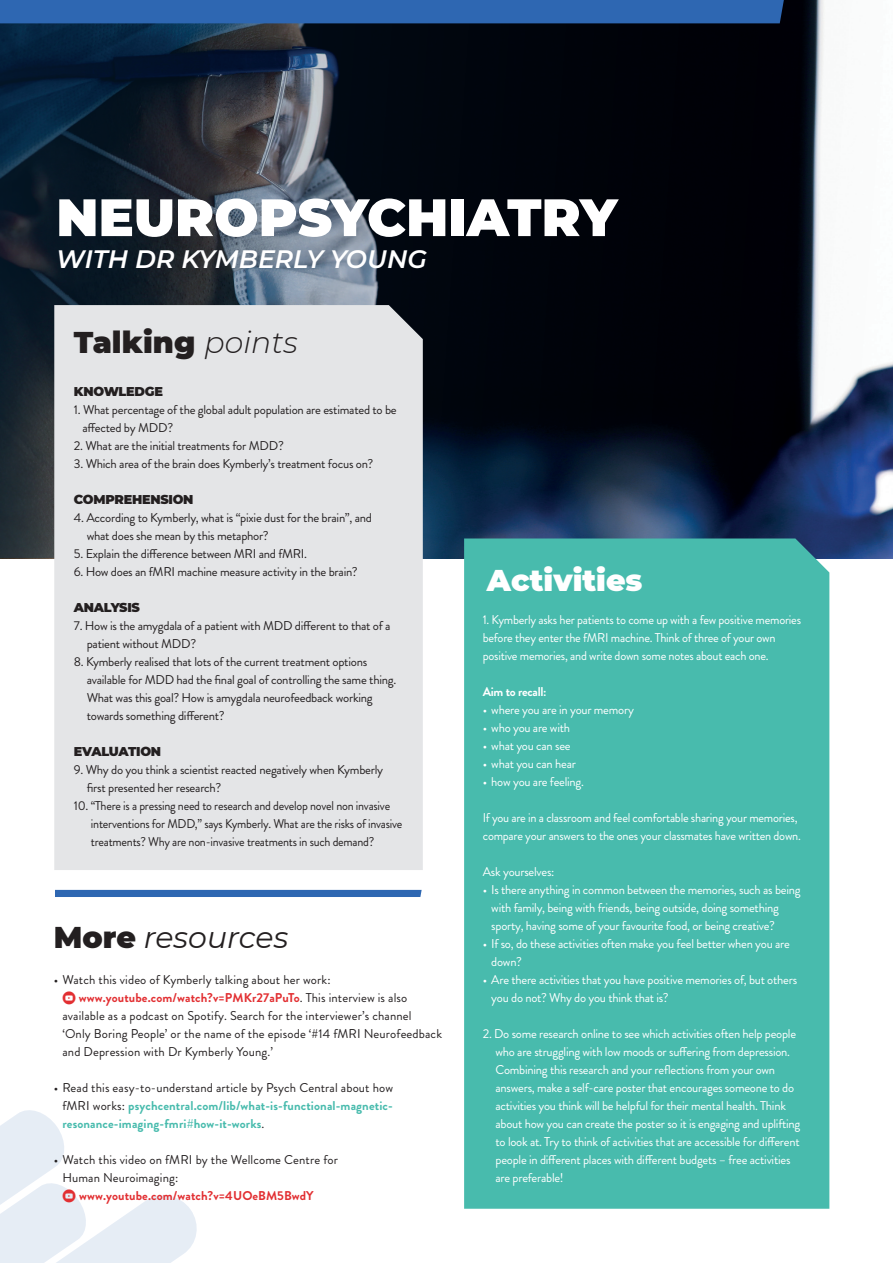
<style>
.page{position:relative;width:893px;height:1263px;background:#fff}
.page>*{position:absolute;margin:0;border:0;box-sizing:border-box;transform-origin:0 0}
.t1{font:900 52.5px "Montserrat";color:#fff}
.t2{font:900 30px "Montserrat";color:#231f20}
.t3{font:italic 30px "Montserrat";color:#231f20}
.t4{font:900 30px "Montserrat";color:#fff}
.t5{font:italic 600 25.2px "Montserrat";color:#fff}
.t6{font:12.75px/18px "Brandon Grotesque";letter-spacing:-.02em;color:#fff}
.t7{font:12.75px/18px "Brandon Grotesque";letter-spacing:-.02em;color:#231f20}
.t8{font:12.75px/18px "Brandon Grotesque";letter-spacing:.01em;color:#231f20}
.t9{font:700 12.75px/18px "Brandon Grotesque";letter-spacing:.01em;color:#48bbad;text-align:justify}
.t10{font:12.75px/18px "Brandon Grotesque";letter-spacing:-.02em;color:#231f20;scale:.95 1}
.t11{font:900 12.75px "Montserrat";letter-spacing:-.02em;color:#231f20}
.t12{font:700 12.75px "Brandon Grotesque";letter-spacing:-.02em;color:#fff}
.s1{font-weight:300;font-style:italic}
.s2{font-weight:900;font-style:normal}
.s3{font-family:"Social Media Circled";color:#e22f32}
.s4{font-weight:700;color:#e22f32}
.s5{font-weight:400;color:#231f20}
</style>
<div class="page">
<svg style="left:0;top:0;width:893px;height:558px;background:#27303c"></svg>
<svg style="left:0;top:1110px;width:197px;height:153px"></svg>
<div style="left:464px;top:538px;width:365px;height:671px;background:#48bbad"></div>
<div style="left:54px;top:305px;width:369px;height:565px;background:#e4e5e7"></div>
<div style="left:55px;top:890px;width:367px;height:7px;background:#2e67b2"></div>
<div style="left:0;top:0;width:784px;height:23px;background:#2e67b2"></div>
<p class="t1" style="left:56px;top:178px;width:563px">NEUROPSYCHIATRY</p>
<p class="t5" style="left:56px;top:241px;width:372px">WITH DR KYMBERLY YOUNG</p>
<p class="t2" style="left:74px;top:319px;width:225px">Talking <span class="s1">points</span></p>
<p class="t11" style="left:74px;top:382px;width:91px">KNOWLEDGE</p>
<p class="t7" style="left:74px;top:401px;width:324px">1. What percentage of the global adult population are estimated to be</p>
<p class="t7" style="left:82px;top:419px;width:92px">affected by MDD?</p>
<p class="t7" style="left:74px;top:437px;width:211px">2. What are the initial treatments for MDD?</p>
<p class="t7" style="left:74px;top:455px;width:301px">3. Which area of the brain does Kymberly’s treatment focus on?</p>
<p class="t11" style="left:74px;top:490px;width:121px">COMPREHENSION</p>
<p class="t7" style="left:74px;top:509px;width:300px">4. According to Kymberly, what is “pixie dust for the brain”, and</p>
<p class="t7" style="left:87px;top:527px;width:184px">what does she mean by this metaphor?</p>
<p class="t7" style="left:74px;top:545px;width:235px">5. Explain the difference between MRI and fMRI.</p>
<p class="t7" style="left:74px;top:563px;width:285px">6. How does an fMRI machine measure activity in the brain?</p>
<p class="t11" style="left:74px;top:598px;width:68px">ANALYSIS</p>
<p class="t7" style="left:74px;top:617px;width:318px">7. How is the amygdala of a patient with MDD different to that of a</p>
<p class="t7" style="left:87px;top:635px;width:111px">patient without MDD?</p>
<p class="t7" style="left:74px;top:653px;width:295px">8. Kymberly realised that lots of the current treatment options</p>
<p class="t7" style="left:87px;top:671px;width:311px">available for MDD had the final goal of controlling the same thing.<br>What was this goal? How is amygdala neurofeedback working towards something different?</p>
<p class="t11" style="left:74px;top:742px;width:89px">EVALUATION</p>
<p class="t7" style="left:74px;top:761px;width:311px">9. Why do you think a scientist reacted negatively when Kymberly</p>
<p class="t7" style="left:87px;top:779px;width:136px">first presented her research?</p>
<p class="t7" style="left:74px;top:797px;width:318px">10. “There is a pressing need to research and develop novel non invasive</p>
<p class="t10" style="left:91px;top:815px;width:329px">interventions for MDD,” says Kymberly. What are the risks of invasive treatments? Why are non-invasive treatments in such demand?</p>
<p class="t3" style="left:54px;top:917px;width:236px"><span class="s2">More</span> resources</p>
<p class="t8" style="left:62px;top:970px;width:381px;text-indent:-9px">• Watch this video of Kymberly talking about her work:<br><span class="s3">M</span> <span class="s4">www.youtube.com/watch?v=PMKr27aPuTo</span>. This interview is also available as a podcast on Spotify. Search for the interviewer’s channel ‘Only Boring People’ or the name of the episode ‘#14 fMRI Neurofeedback and Depression with Dr Kymberly Young.’</p>
<p class="t9" style="left:62px;top:1078px;width:332px;text-indent:-9px"><span class="s5">• Read this easy-to-understand article by Psych Central about how fMRI works:</span> psychcentral.com/lib/what-is-functional-magnetic&shy;resonance-imaging-fmri#how-it-works<span class="s5">.</span></p>
<p class="t8" style="left:62px;top:1150px;width:277px;text-indent:-9px">• Watch this video on fMRI by the Wellcome Centre for<br>Human Neuroimaging:<br><span class="s3">M</span> <span class="s4">www.youtube.com/watch?v=4UOeBM5BwdY</span></p>
<p class="t4" style="left:487px;top:558px;width:157px">Activities</p>
<p class="t6" style="left:483px;top:611px;width:320px">1. Kymberly asks her patients to come up with a few positive memories before they enter the fMRI machine. Think of three of your own positive memories, and write down some notes about each one.</p>
<p class="t12" style="left:483px;top:683px;width:65px">Aim to recall:</p>
<p class="t6" style="left:483px;top:701px;width:153px">• where you are in your memory</p>
<p class="t6" style="left:483px;top:719px;width:89px">• who you are with</p>
<p class="t6" style="left:483px;top:737px;width:89px">• what you can see</p>
<p class="t6" style="left:483px;top:755px;width:95px">• what you can hear</p>
<p class="t6" style="left:483px;top:773px;width:103px">• how you are feeling.</p>
<p class="t6" style="left:483px;top:809px;width:320px">If you are in a classroom and feel comfortable sharing your memories, compare your answers to the ones your classmates have written down.</p>
<p class="t6" style="left:483px;top:863px;width:73px">Ask yourselves:</p>
<p class="t6" style="left:491px;top:881px;width:311px;text-indent:-9px">• Is there anything in common between the memories, such as being with family, being with friends, being outside, doing something sporty, having some of your favourite food, or being creative?</p>
<p class="t6" style="left:491px;top:935px;width:300px;text-indent:-9px">• If so, do these activities often make you feel better when you are down?</p>
<p class="t6" style="left:491px;top:971px;width:307px;text-indent:-9px">• Are there activities that you have positive memories of, but others you do not? Why do you think that is?</p>
<p class="t6" style="left:483px;top:1025px;width:315px">2. Do some research online to see which activities often help people</p>
<p class="t6" style="left:496px;top:1043px;width:306px">who are struggling with low moods or suffering from depression.<br>Combining this research and your reflections from your own answers, make a self-care poster that encourages someone to do activities you think will be helpful for their mental health. Think about how you can create the poster so it is engaging and uplifting to look at. Try to think of activities that are accessible for different people in different places with different budgets – free activities are preferable!</p>
</div>
